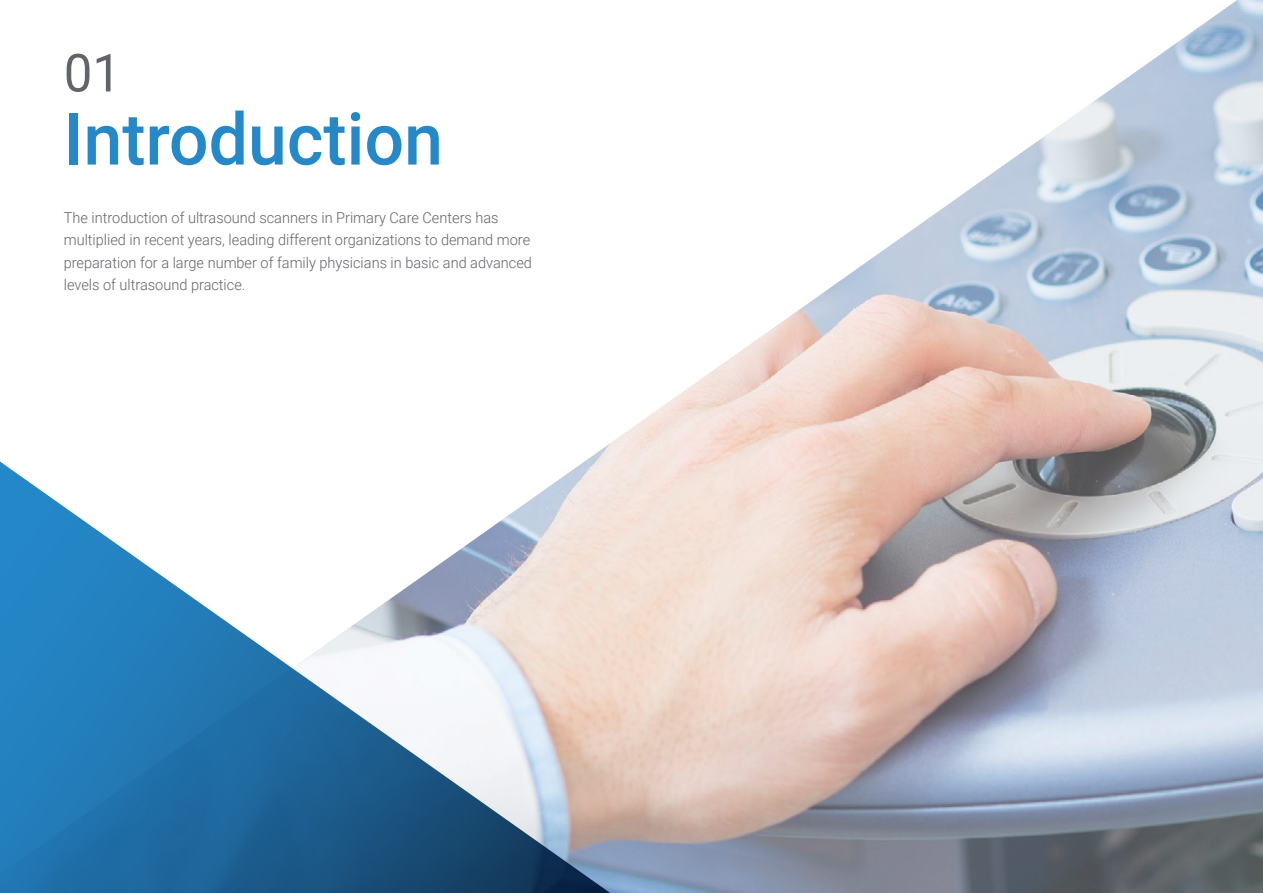
<style>
.page{position:relative;width:1263px;height:893px;background:#fff}
.page>*{position:absolute;margin:0;border:0;box-sizing:border-box;transform-origin:0 0}
.t1{font:500 72px "Roboto";color:#2488c9}
.t2{font:52.5px "Roboto";color:#61646a}
.t3{font:300 15px/22.5px "Roboto";color:#61646a}
</style>
<div class="page">
<img style="left:607px;top:0;width:656px;height:893px">
<svg style="left:0;top:446px;width:640px;height:447px"></svg>
<h2 class="t2" style="left:64px;top:36px;width:59px">01</h2>
<h1 class="t1" style="left:64px;top:89px;width:381px">Introduction</h1>
<p class="t3" style="left:64px;top:205px;width:470px">The introduction of ultrasound scanners in Primary Care Centers has multiplied in recent years, leading different organizations to demand more preparation for a large number of family physicians in basic and advanced levels of ultrasound practice.</p>
</div>
